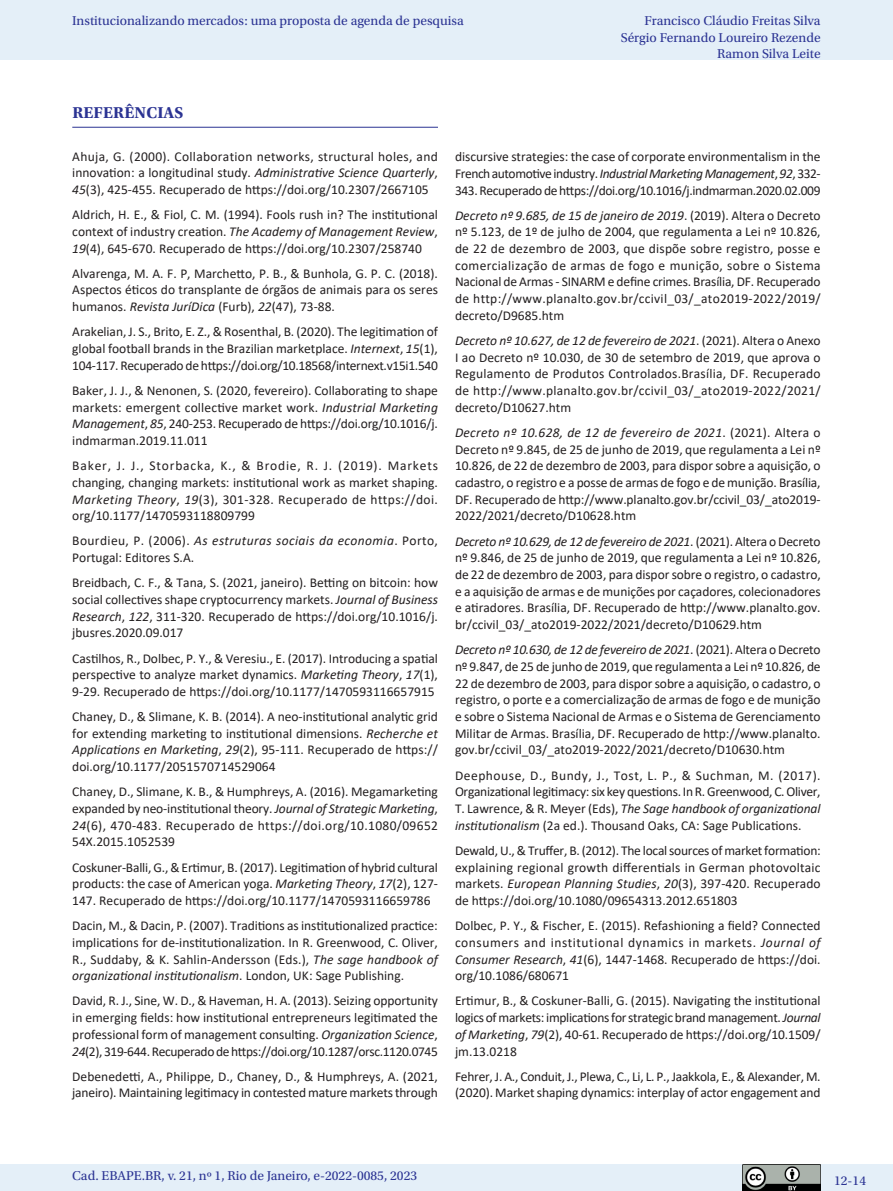
<style>
.page{position:relative;width:893px;height:1191px;background:#fff}
.page>*{position:absolute;margin:0;border:0;box-sizing:border-box;transform-origin:0 0}
._07_1_sub_1{font:700 16.5px "Utopia Std";letter-spacing:.01em;color:#2b3393}
.Referencias{font:13.5px/16.6px "Calibri";color:#231f20;text-align:justify}
.t1{font:13.5px/16.5px "Utopia Std";color:#2b3393;text-align:right}
.s1{font-style:italic}
</style>
<div class="page">
<div style="left:0;top:0;width:893px;height:60px;background:#e4eff8"></div>
<div style="left:0;top:1164px;width:893px;height:27px;background:#e4eff8"></div>
<img style="left:743px;top:1164px;width:78px;height:27px">
<hr style="left:72px;top:127px;width:366px;height:1px;background:#2b3393">
<p class="t1" style="left:72px;top:13px;width:393px">Institucionalizando mercados: uma proposta de agenda de pesquisa</p>
<p class="t1" style="left:621px;top:13px;width:201px">Francisco Cláudio Freitas Silva<br>Sérgio Fernando Loureiro Rezende<br>Ramon Silva Leite</p>
<p class="_07_1_sub_1" style="left:72px;top:103px;width:113px">REFERÊNCIAS</p>
<p class="Referencias" style="left:72px;top:147px;width:367px">Ahuja, G. (2000). Collaboration networks, structural holes, and innovation: a longitudinal study. <span class="s1">Administrative Science Quarterly</span>, <span class="s1">45</span>(3), 425-455. Recuperado de https://doi.org/10.2307/2667105</p>
<p class="Referencias" style="left:72px;top:206px;width:367px">Aldrich, H. E., &amp; Fiol, C. M. (1994). Fools rush in? The institutional context of industry creation. <span class="s1">The Academy of Management Review</span>, <span class="s1">19</span>(4), 645-670. Recuperado de https://doi.org/10.2307/258740</p>
<p class="Referencias" style="left:72px;top:264px;width:367px">Alvarenga, M. A. F. P, Marchetto, P. B., &amp; Bunhola, G. P. C. (2018).<br>Aspectos éticos do transplante de órgãos de animais para os seres humanos. <span class="s1">Revista JuríDica</span> (Furb), <span class="s1">22</span>(47), 73-88.</p>
<p class="Referencias" style="left:72px;top:323px;width:367px">Arakelian, J. S., Brito, E. Z., &amp; Rosenthal, B. (2020). The legitimation of global football brands in the Brazilian marketplace. <span class="s1">Internext</span>, <span class="s1">15</span>(1), 104-117. Recuperado de https://doi.org/10.18568/internext.v15i1.540</p>
<p class="Referencias" style="left:72px;top:382px;width:367px">Baker, J. J., &amp; Nenonen, S. (2020, fevereiro). Collaborating to shape markets: emergent collective market work. <span class="s1">Industrial Marketing Management</span>, <span class="s1">85</span>, 240-253. Recuperado de https://doi.org/10.1016/j. indmarman.2019.11.011</p>
<p class="Referencias" style="left:72px;top:457px;width:367px">Baker, J. J., Storbacka, K., &amp; Brodie, R. J. (2019). Markets changing, changing markets: institutional work as market shaping.<br><span class="s1">Marketing Theory</span>, <span class="s1">19</span>(3), 301-328. Recuperado de https://doi. org/10.1177/1470593118809799</p>
<p class="Referencias" style="left:72px;top:532px;width:367px">Bourdieu, P. (2006). <span class="s1">As estruturas sociais da economia</span>. Porto,<br>Portugal: Editores S.A.</p>
<p class="Referencias" style="left:72px;top:574px;width:367px">Breidbach, C. F., &amp; Tana, S. (2021, janeiro). Betting on bitcoin: how social collectives shape cryptocurrency markets. <span class="s1">Journal of Business Research</span>, <span class="s1">122</span>, 311-320. Recuperado de https://doi.org/10.1016/j. jbusres.2020.09.017</p>
<p class="Referencias" style="left:72px;top:649px;width:367px">Castilhos, R., Dolbec, P. Y., &amp; Veresiu., E. (2017). Introducing a spatial perspective to analyze market dynamics. <span class="s1">Marketing Theory</span>, <span class="s1">17</span>(1), 9-29. Recuperado de https://doi.org/10.1177/1470593116657915</p>
<p class="Referencias" style="left:72px;top:708px;width:367px">Chaney, D., &amp; Slimane, K. B. (2014). A neo-institutional analytic grid for extending marketing to institutional dimensions. <span class="s1">Recherche et Applications en Marketing</span>, <span class="s1">29</span>(2), 95-111. Recuperado de https:// doi.org/10.1177/2051570714529064</p>
<p class="Referencias" style="left:72px;top:783px;width:367px">Chaney, D., Slimane, K. B., &amp; Humphreys, A. (2016). Megamarketing expanded by neo-institutional theory. <span class="s1">Journal of Strategic Marketing</span>, <span class="s1">24</span>(6), 470-483. Recuperado de https://doi.org/10.1080/09652<br>54X.2015.1052539</p>
<p class="Referencias" style="left:72px;top:858px;width:367px">Coskuner-Balli, G., &amp; Ertimur, B. (2017). Legitimation of hybrid cultural products: the case of American yoga. <span class="s1">Marketing Theory</span>, <span class="s1">17</span>(2), 127- 147. Recuperado de https://doi.org/10.1177/1470593116659786</p>
<p class="Referencias" style="left:72px;top:917px;width:367px">Dacin, M., &amp; Dacin, P. (2007). Traditions as institutionalized practice: implications for de-institutionalization. In R. Greenwood, C. Oliver, R., Suddaby, &amp; K. Sahlin-Andersson (Eds.), <span class="s1">The sage handbook of organizational institutionalism</span>. London, UK: Sage Publishing.</p>
<p class="Referencias" style="left:72px;top:992px;width:367px">David, R. J., Sine, W. D., &amp; Haveman, H. A. (2013). Seizing opportunity in emerging fields: how institutional entrepreneurs legitimated the professional form of management consulting. <span class="s1">Organization Science</span>, <span class="s1">24</span>(2), 319-644. Recuperado de https://doi.org/10.1287/orsc.1120.0745</p>
<p class="Referencias" style="left:72px;top:1067px;width:367px">Debenedetti, A., Philippe, D., Chaney, D., &amp; Humphreys, A. (2021, janeiro). Maintaining legitimacy in contested mature markets through</p>
<p class="Referencias" style="left:455px;top:148px;width:367px">discursive strategies: the case of corporate environmentalism in the French automotive industry. <span class="s1">Industrial Marketing Management</span>, <span class="s1">92</span>, 332- 343. Recuperado de https://doi.org/10.1016/j.indmarman.2020.02.009</p>
<p class="Referencias" style="left:455px;top:206px;width:367px"><span class="s1">Decreto nº 9.685, de 15 de janeiro de 2019</span>. (2019). Altera o Decreto nº 5.123, de 1º de julho de 2004, que regulamenta a Lei nº 10.826, de 22 de dezembro de 2003, que dispõe sobre registro, posse e comercialização de armas de fogo e munição, sobre o Sistema Nacional de Armas - SINARM e define crimes. Brasília, DF. Recuperado de http://www.planalto.gov.br/ccivil_03/_ato2019-2022/2019/ decreto/D9685.htm</p>
<p class="Referencias" style="left:455px;top:332px;width:367px"><span class="s1">Decreto nº 10.627, de 12 de fevereiro de 2021</span>. (2021). Altera o Anexo I ao Decreto nº 10.030, de 30 de setembro de 2019, que aprova o Regulamento de Produtos Controlados.Brasília, DF. Recuperado de http://www.planalto.gov.br/ccivil_03/_ato2019-2022/2021/ decreto/D10627.htm</p>
<p class="Referencias" style="left:455px;top:424px;width:367px"><span class="s1">Decreto nº 10.628, de 12 de fevereiro de 2021</span>. (2021). Altera o Decreto nº 9.845, de 25 de junho de 2019, que regulamenta a Lei nº 10.826, de 22 de dezembro de 2003, para dispor sobre a aquisição, o cadastro, o registro e a posse de armas de fogo e de munição. Brasília, DF. Recuperado de http://www.planalto.gov.br/ccivil_03/_ato2019- 2022/2021/decreto/D10628.htm</p>
<p class="Referencias" style="left:455px;top:532px;width:367px"><span class="s1">Decreto nº 10.629, de 12 de fevereiro de 2021</span>. (2021). Altera o Decreto nº 9.846, de 25 de junho de 2019, que regulamenta a Lei nº 10.826, de 22 de dezembro de 2003, para dispor sobre o registro, o cadastro, e a aquisição de armas e de munições por caçadores, colecionadores e atiradores. Brasília, DF. Recuperado de http://www.planalto.gov. br/ccivil_03/_ato2019-2022/2021/decreto/D10629.htm</p>
<p class="Referencias" style="left:455px;top:641px;width:367px"><span class="s1">Decreto nº 10.630, de 12 de fevereiro de 2021</span>. (2021). Altera o Decreto nº 9.847, de 25 de junho de 2019, que regulamenta a Lei nº 10.826, de 22 de dezembro de 2003, para dispor sobre a aquisição, o cadastro, o registro, o porte e a comercialização de armas de fogo e de munição e sobre o Sistema Nacional de Armas e o Sistema de Gerenciamento Militar de Armas. Brasília, DF. Recuperado de http://www.planalto. gov.br/ccivil_03/_ato2019-2022/2021/decreto/D10630.htm</p>
<p class="Referencias" style="left:455px;top:766px;width:367px">Deephouse, D., Bundy, J., Tost, L. P., &amp; Suchman, M. (2017).<br>Organizational legitimacy: six key questions. In R. Greenwood, C. Oliver, T. Lawrence, &amp; R. Meyer (Eds), <span class="s1">The Sage handbook of organizational institutionalism</span> (2a ed.). Thousand Oaks, CA: Sage Publications.</p>
<p class="Referencias" style="left:455px;top:841px;width:367px">Dewald, U., &amp; Truffer, B. (2012). The local sources of market formation: explaining regional growth differentials in German photovoltaic markets. <span class="s1">European Planning Studies</span>, <span class="s1">20</span>(3), 397-420. Recuperado de https://doi.org/10.1080/09654313.2012.651803</p>
<p class="Referencias" style="left:455px;top:917px;width:367px">Dolbec, P. Y., &amp; Fischer, E. (2015). Refashioning a field? Connected consumers and institutional dynamics in markets. <span class="s1">Journal of Consumer Research</span>, <span class="s1">41</span>(6), 1447-1468. Recuperado de https://doi. org/10.1086/680671</p>
<p class="Referencias" style="left:455px;top:992px;width:367px">Ertimur, B., &amp; Coskuner-Balli, G. (2015). Navigating the institutional logics of markets: implications for strategic brand management. <span class="s1">Journal of Marketing</span>, <span class="s1">79</span>(2), 40-61. Recuperado de https://doi.org/10.1509/ jm.13.0218</p>
<p class="Referencias" style="left:455px;top:1067px;width:367px">Fehrer, J. A., Conduit, J., Plewa, C., Li, L. P., Jaakkola, E., &amp; Alexander, M. (2020). Market shaping dynamics: interplay of actor engagement and</p>
<p class="t1" style="left:72px;top:1167px;width:346px">Cad. EBAPE.BR, v. 21, nº 1, Rio de Janeiro, e-2022-0085, 2023</p>
<p class="t1" style="left:834px;top:1172px;width:33px">12-14</p>
</div>
